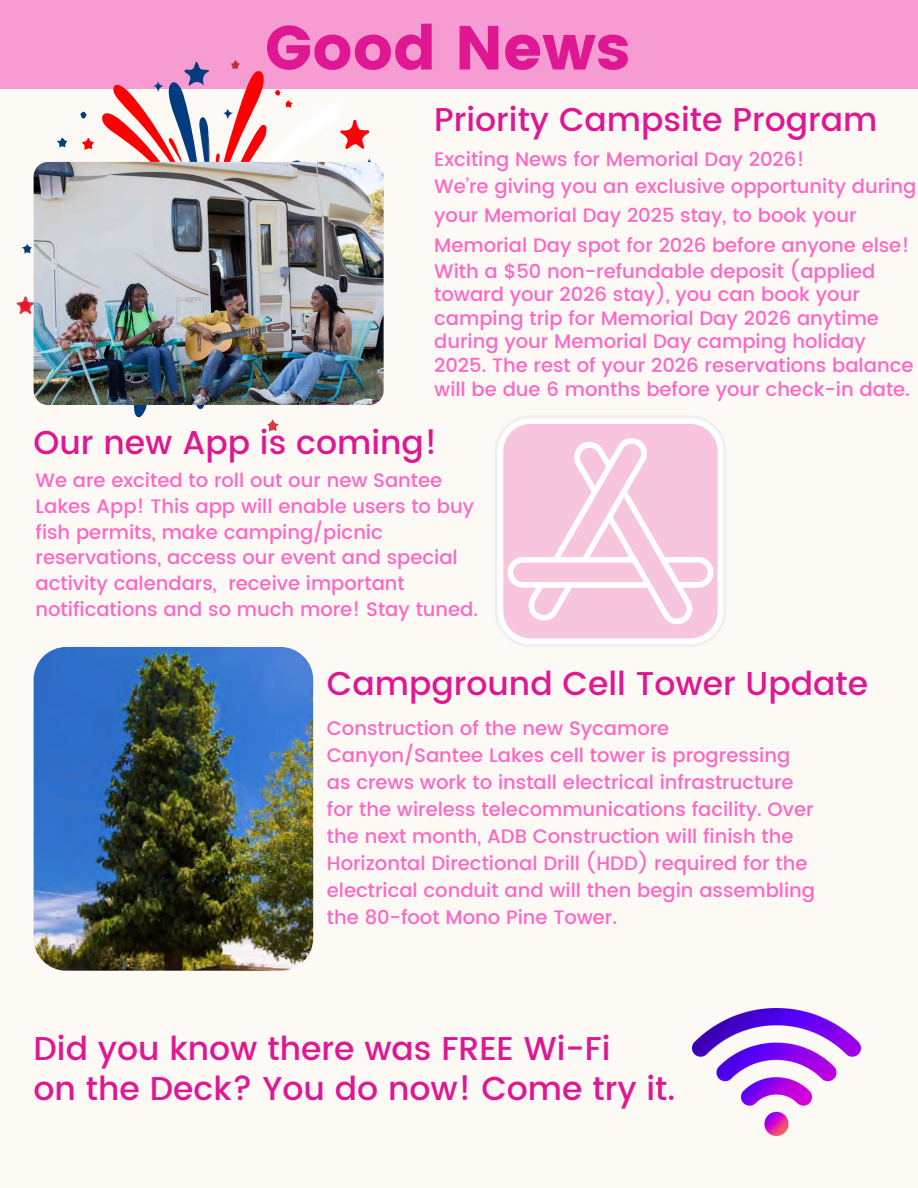
<style>
.page{position:relative;width:918px;height:1188px;background:#fdf9f5}
.page>*{position:absolute;margin:0;border:0;box-sizing:border-box;transform-origin:0 0}
.t1{font:61.95px "Poppins";color:#df1792}
.t2{font:500 33px/39.3px "Poppins";color:#df1792}
.t3{font:500 19.5px/27px "Poppins";color:#ff66c4}
</style>
<div class="page">
<div style="left:0;top:0;width:918px;height:89px;background:#f79bd3"></div>
<svg style="left:22px;top:243px;width:10px;height:11px"></svg>
<svg style="left:16px;top:296px;width:18px;height:18px"></svg>
<svg style="left:43px;top:60px;width:340px;height:372px"></svg>
<img style="left:34px;top:162px;width:349px;height:243px;border-radius:15px">
<div style="left:495px;top:415px;width:231px;height:232px;background:#f0f0f0;border-radius:36px"></div>
<div style="left:498px;top:418px;width:225px;height:226px;background:#fff;border-radius:33px"></div>
<svg style="left:503px;top:424px;width:215px;height:214px;background:#f7cadf"></svg>
<svg style="left:512px;top:442px;width:196px;height:178px"></svg>
<img style="left:34px;top:647px;width:279px;height:324px;border-radius:33px">
<img style="left:693px;top:1008px;width:167px;height:127px">
<h1 class="t1" style="left:265px;top:12px;width:367px">Good News</h1>
<p class="t2" style="left:434px;top:100px;width:445px">Priority Campsite Program</p>
<p class="t3" style="left:434px;top:146px;width:372px">Exciting News for Memorial Day 2026!</p>
<p class="t3" style="left:434px;top:172px;width:484px;line-height:29.2px">We’re giving you an exclusive opportunity during your Memorial Day 2025 stay, to book your<br>Memorial Day spot for 2026 before anyone else!</p>
<p class="t3" style="left:434px;top:259px;width:481px;line-height:23.7px">With a $50 non-refundable deposit (applied toward your 2026 stay), you can book your camping trip for Memorial Day 2026 anytime during your Memorial Day camping holiday 2025. The rest of your 2026 reservations balance will be due 6 months before your check-in date.</p>
<p class="t2" style="left:34px;top:422px;width:405px">Our new App is coming!</p>
<p class="t3" style="left:36px;top:467px;width:444px;line-height:25.8px">We are excited to roll out our new Santee Lakes App! This app will enable users to buy fish permits, make camping/picnic reservations, access our event and special activity calendars, receive important notifications and so much more! Stay tuned.</p>
<h2 class="t2" style="left:327px;top:664px;width:543px">Campground Cell Tower Update</h2>
<h2 class="t3" style="left:327px;top:715px;width:490px">Construction of the new Sycamore Canyon/Santee Lakes cell tower is progressing as crews work to install electrical infrastructure for the wireless telecommunications facility. Over the next month, ADB Construction will finish the Horizontal Directional Drill (HDD) required for the electrical conduit and will then begin assembling the 80-foot Mono Pine Tower.</h2>
<p class="t2" style="left:34px;top:1029px;width:643px">Did you know there was FREE Wi-Fi<br>on the Deck? You do now! Come try it.</p>
</div>
